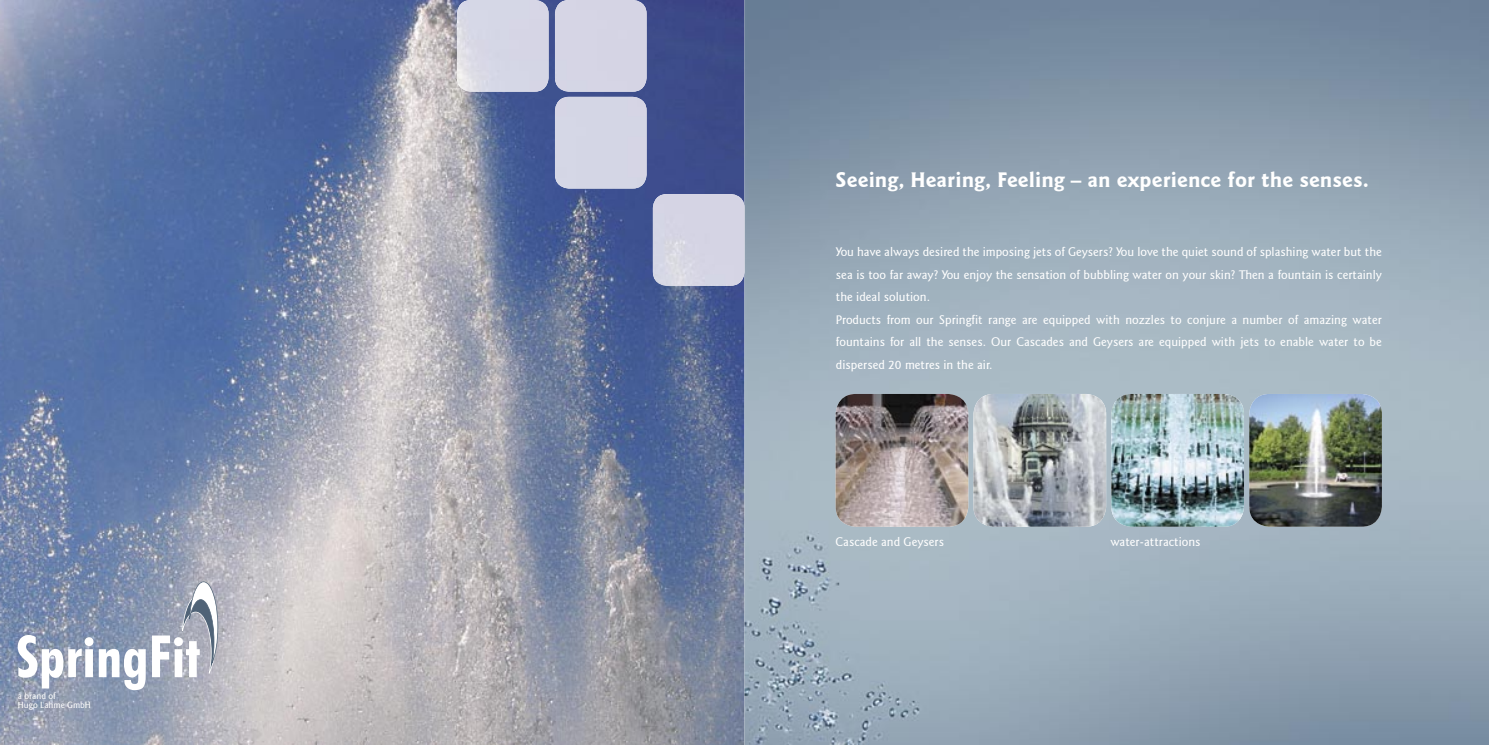
<style>
.page{position:relative;width:1489px;height:745px;background:#fff}
.page>*{position:absolute;margin:0;border:0;box-sizing:border-box;transform-origin:0 0}
.t1{font:700 21.25px "Goudy Sans IT Cby BT";color:#fff}
.t2{font:500 12.5px/22.5px "Goudy Sans IT Cby BT";color:#fff}
.t3{font:500 9px/9px "Goudy Sans IT Cby BT";color:#fff}
</style>
<div class="page">
<img style="left:0;top:0;width:1488px;height:744px">
<img style="left:835px;top:393px;width:133px;height:133px">
<img style="left:1249px;top:393px;width:132px;height:133px">
<img style="left:1111px;top:393px;width:132px;height:133px">
<img style="left:973px;top:393px;width:133px;height:133px">
<div style="left:555px;top:0;width:91px;height:92px;background:#d5d5e4;border-radius:14px"></div>
<img style="left:457px;top:0;width:91px;height:92px;border-radius:14px">
<div style="left:555px;top:97px;width:91px;height:91px;background:#d4d6e5;border-radius:14px"></div>
<div style="left:653px;top:194px;width:91px;height:91px;background:#d5d4e4;border-radius:14px"></div>
<img style="left:744px;top:208px;width:1px;height:63px">
<svg style="left:18px;top:634px;width:128px;height:55px"></svg>
<svg style="left:152px;top:581px;width:66px;height:95px"></svg>
<p class="t3" style="left:18px;top:691px;width:74px">a brand of<br>Hugo Lahme GmbH</p>
<h1 class="t1" style="left:835px;top:166px;width:534px">Seeing, Hearing, Feeling – an experience for the senses.</h1>
<p class="t2" style="left:835px;top:240px;width:547px">You have always desired the imposing jets of Geysers? You love the quiet sound of splashing water but the sea is too far away? You enjoy the sensation of bubbling water on your skin? Then a fountain is certainly the ideal solution.<br>Products from our Springfit range are equipped with nozzles to conjure a number of amazing water fountains for all the senses. Our Cascades and Geysers are equipped with jets to enable water to be dispersed 20 metres in the air.</p>
<p class="t2" style="left:835px;top:530px;width:110px">Cascade and Geysers</p>
<p class="t2" style="left:1110px;top:530px;width:92px">water-attractions</p>
</div>
